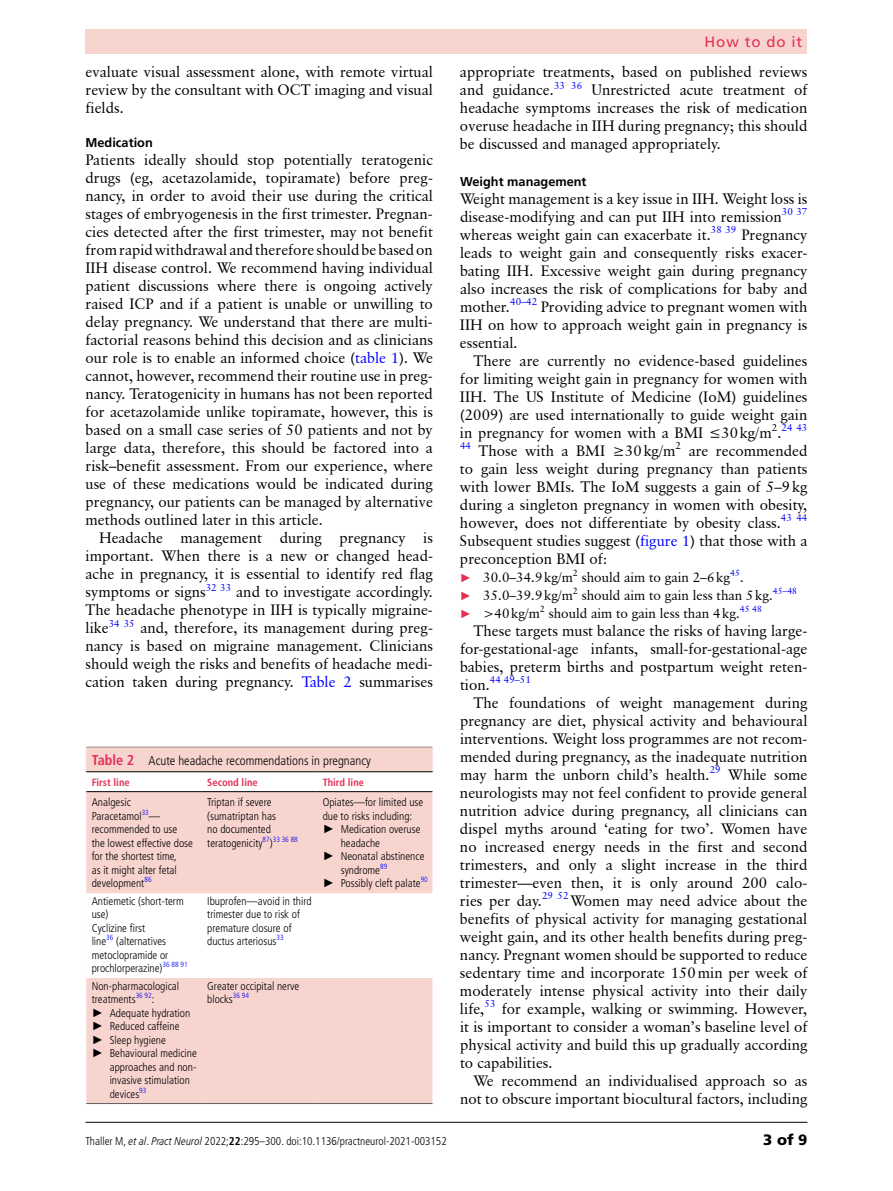
<style>
.page{position:relative;width:893px;height:1191px;background:#fff}
.page>*{position:absolute;margin:0;border:0;box-sizing:border-box;transform-origin:0 0}
.t1{font:15px/18px "Classical Garamond BT";color:#000;text-align:justify}
.t2{font:15px "Frutiger LT Std";letter-spacing:.055em;color:#e33055}
.t3{font:900 15px "Frutiger LT Std";color:#000}
.t4{font:13.5px/18px "Classical Garamond BT";color:#000}
.t5{font:300 condensed 12.75px "Frutiger LT Pro";color:#000}
.t6{font:700 12.75px "Frutiger LT Std";color:#000}
.t7{font:300 condensed 11.25px/13.5px "Frutiger LT Pro";color:#000}
.t8{font:700 condensed 10.5px "Frutiger LT Pro";color:#e33055}
.t9{font:10.05px "Classical Garamond BT";color:#00f}
.s1{color:#00f}
.s2{font-weight:700;font-size:14.25px;color:#e33055}
.s3{font-family:"Arial";font-weight:400;font-stretch:normal;font-size:12px}
.s4{font-family:"Arial";font-size:12px;color:#e33055}
.s5{font-size:15px;color:#000}
.s6{font-style:italic}
.s7{font-weight:700}
</style>
<div class="page">
<hr style="left:86px;top:1122px;width:721px;height:1px;background:#000">
<div style="left:86px;top:30px;width:721px;height:24px;background:#f8d4cf"></div>
<div style="left:86px;top:746px;width:347px;height:358px;background:#f8d4cf"></div>
<div style="left:88px;top:772px;width:343px;height:19px;background:#fff"></div>
<svg style="left:88px;top:792px;width:343px;height:186px"></svg>
<hr style="left:86px;top:771px;width:115px;height:1px;background:#000">
<hr style="left:86px;top:791px;width:115px;height:1px;background:#000">
<hr style="left:201px;top:771px;width:116px;height:1px;background:#000">
<hr style="left:201px;top:791px;width:116px;height:1px;background:#000">
<hr style="left:317px;top:771px;width:116px;height:1px;background:#000">
<hr style="left:317px;top:791px;width:116px;height:1px;background:#000">
<div style="left:86px;top:746px;width:347px;height:358px;border:1px solid #fff"></div>
<p class="t1" style="left:86px;top:63px;width:349px">evaluate visual assessment alone, with remote virtual review by the consultant with OCT imaging and visual fields.</p>
<p class="t6" style="left:86px;top:135px;width:69px">Medication</p>
<p class="t1" style="left:86px;top:151px;width:349px">Patients ideally should stop potentially teratogenic drugs (eg, acetazolamide, topiramate) before preg&shy;nancy, in order to avoid their use during the critical stages of embryogenesis in the first trimester. Pregnan&shy;cies detected after the first trimester, may not benefit from rapid withdrawal and therefore should be based on IIH disease control. We recommend having individual patient discussions where there is ongoing actively raised ICP and if a patient is unable or unwilling to delay pregnancy. We understand that there are multi&shy;factorial reasons behind this decision and as clinicians our role is to enable an informed choice (<span class="s1">table 1</span>). We cannot, however, recommend their routine use in preg&shy;nancy. Teratogenicity in humans has not been reported for acetazolamide unlike topiramate, however, this is based on a small case series of 50 patients and not by large data, therefore, this should be factored into a risk–benefit assessment. From our experience, where use of these medications would be indicated during pregnancy, our patients can be managed by alternative methods outlined later in this article.</p>
<p class="t1" style="left:85px;top:529px;width:349px;text-indent:14px">Headache management during pregnancy is important. When there is a new or changed head&shy;ache in pregnancy, it is essential to identify red flag symptoms or signs<sup>32</sup> <sup>33</sup> and to investigate accordingly.<br>The headache phenotype in IIH is typically migraine&shy;like<sup>34</sup> <sup>35</sup> and, therefore, its management during preg&shy;nancy is based on migraine management. Clinicians should weigh the risks and benefits of headache medi&shy;cation taken during pregnancy. <span class="s1">Table 2</span> summarises</p>
<p class="t5" style="left:92px;top:753px;width:280px"><span class="s2">Table 2</span> Acute headache recommendations in pregnancy</p>
<p class="t8" style="left:92px;top:775px;width:40px">First line</p>
<p class="t8" style="left:207px;top:775px;width:52px">Second line</p>
<p class="t8" style="left:323px;top:775px;width:43px">Third line</p>
<p class="t7" style="left:92px;top:795px;width:103px">Analgesic<br>Paracetamol<sup>33</sup>— recommended to use the lowest effective dose for the shortest time,<br>as it might alter fetal development<sup>86</sup></p>
<p class="t7" style="left:207px;top:795px;width:92px">Triptan if severe (sumatriptan has<br>no documented teratogenicity<sup>87</sup>)<sup>33</sup> <sup>36</sup> <sup>88</sup></p>
<p class="t7" style="left:323px;top:795px;width:102px">Opiates—for limited use</p>
<p class="t7" style="left:323px;top:809px;width:91px">due to risks including:</p>
<p class="t7" style="left:323px;top:822px;width:99px"><span class="s3">►</span> Medication overuse</p>
<p class="t7" style="left:341px;top:836px;width:41px">headache</p>
<p class="t7" style="left:323px;top:849px;width:103px"><span class="s3">►</span> Neonatal abstinence</p>
<p class="t7" style="left:341px;top:863px;width:48px">syndrome<sup>89</sup></p>
<p class="t7" style="left:323px;top:876px;width:107px"><span class="s3">►</span> Possibly cleft palate<sup>90</sup></p>
<p class="t7" style="left:92px;top:894px;width:97px">Antiemetic (short-term use)<br>Cyclizine first<br>line<sup>36</sup> (alternatives metoclopramide or prochlorperazine)<sup>36</sup> <sup>88</sup> <sup>91</sup></p>
<p class="t7" style="left:207px;top:894px;width:106px">Ibuprofen—avoid in third trimester due to risk of premature closure of ductus arteriosus<sup>33</sup></p>
<p class="t7" style="left:92px;top:979px;width:89px">Non-pharmacological</p>
<p class="t7" style="left:92px;top:992px;width:64px">treatments<sup>36</sup> <sup>92</sup>:</p>
<p class="t7" style="left:92px;top:1006px;width:100px"><span class="s3">►</span> Adequate hydration</p>
<p class="t7" style="left:92px;top:1019px;width:89px"><span class="s3">►</span> Reduced caffeine</p>
<p class="t7" style="left:92px;top:1033px;width:76px"><span class="s3">►</span> Sleep hygiene</p>
<p class="t7" style="left:92px;top:1046px;width:107px"><span class="s3">►</span> Behavioural medicine</p>
<p class="t7" style="left:110px;top:1060px;width:88px">approaches and non-</p>
<p class="t7" style="left:110px;top:1073px;width:82px">invasive stimulation</p>
<p class="t7" style="left:110px;top:1087px;width:38px">devices<sup>93</sup></p>
<p class="t7" style="left:207px;top:979px;width:94px">Greater occipital nerve blocks<sup>36</sup> <sup>94</sup></p>
<p class="t2" style="left:705px;top:33px;width:99px">How to do it</p>
<p class="t1" style="left:460px;top:63px;width:349px">appropriate treatments, based on published reviews and guidance.<sup>33</sup> <sup>36</sup> Unrestricted acute treatment of headache symptoms increases the risk of medication overuse headache in IIH during pregnancy; this should be discussed and managed appropriately.</p>
<p class="t6" style="left:460px;top:174px;width:128px">Weight management</p>
<p class="t1" style="left:460px;top:189px;width:349px">Weight management is a key issue in IIH. Weight loss is disease-modifying and can put IIH into remission<sup>30</sup> <sup>37 </sup>whereas weight gain can exacerbate it.<sup>38</sup> <sup>39</sup> Pregnancy leads to weight gain and consequently risks exacer&shy;bating IIH. Excessive weight gain during pregnancy also increases the risk of complications for baby and mother.<sup>40–42</sup> Providing advice to pregnant women with IIH on how to approach weight gain in pregnancy is essential.</p>
<p class="t1" style="left:460px;top:351px;width:349px;text-indent:13px">There are currently no evidence-based guidelines for limiting weight gain in pregnancy for women with IIH. The US Institute of Medicine (IoM) guidelines (2009) are used internationally to guide weight gain in pregnancy for women with a BMI ≤30kg/m<sup>2</sup>.<sup>24</sup> <sup>43<br>44</sup> Those with a BMI ≥30kg/m<sup>2</sup> are recommended to gain less weight during pregnancy than patients with lower BMIs. The IoM suggests a gain of 5–9kg during a singleton pregnancy in women with obesity, however, does not differentiate by obesity class.<sup>43</sup> <sup>44<br></sup>Subsequent studies suggest (<span class="s1">figure 1</span>) that those with a preconception BMI of:</p>
<p class="t4" style="left:460px;top:568px;width:339px"><span class="s4">►</span> 30.0–34.9kg/m<sup>2</sup> should aim to gain 2–6kg<sup>45</sup>.<br><span class="s4">►</span> 35.0–39.9kg/m<sup>2</sup> should aim to gain less than 5kg.<sup>45–48 </sup><span class="s4">►</span> &gt;40kg/m<sup>2</sup> should aim to gain less than 4kg.<sup>45</sup> <sup>48</sup></p>
<p class="t1" style="left:460px;top:621px;width:349px;text-indent:14px">These targets must balance the risks of having large&shy;for-gestational-age infants, small-for-gestational-age babies, preterm births and postpartum weight reten-</p>
<p class="t9" style="left:460px;top:673px;width:72px"><span class="s5">tion.</span>44 49–51</p>
<p class="t1" style="left:460px;top:693px;width:349px;text-indent:14px">The foundations of weight management during pregnancy are diet, physical activity and behavioural interventions. Weight loss programmes are not recom&shy;mended during pregnancy, as the inadequate nutrition may harm the unborn child’s health.<sup>29</sup> While some neurologists may not feel confident to provide general nutrition advice during pregnancy, all clinicians can dispel myths around ‘eating for two’. Women have no increased energy needs in the first and second trimesters, and only a slight increase in the third trimester—even then, it is only around 200 calo&shy;ries per day.<sup>29</sup> <sup>52</sup> Women may need advice about the benefits of physical activity for managing gestational weight gain, and its other health benefits during preg&shy;nancy. Pregnant women should be supported to reduce sedentary time and incorporate 150min per week of moderately intense physical activity into their daily life,<sup>53</sup> for example, walking or swimming. However, it is important to consider a woman’s baseline level of physical activity and build this up gradually according to capabilities.</p>
<p class="t1" style="left:460px;top:1071px;width:349px;text-align:right">We recommend an individualised approach so as not to obscure important biocultural factors, including</p>
<p class="t7" style="left:86px;top:1134px;width:363px">Thaller M, <span class="s6">et al</span>. <span class="s6">Pract Neurol</span> 2022;<span class="s7">22</span>:295–300. doi:10.1136/practneurol-2021-003152</p>
<p class="t3" style="left:763px;top:1130px;width:46px">3 of 9</p>
</div>
